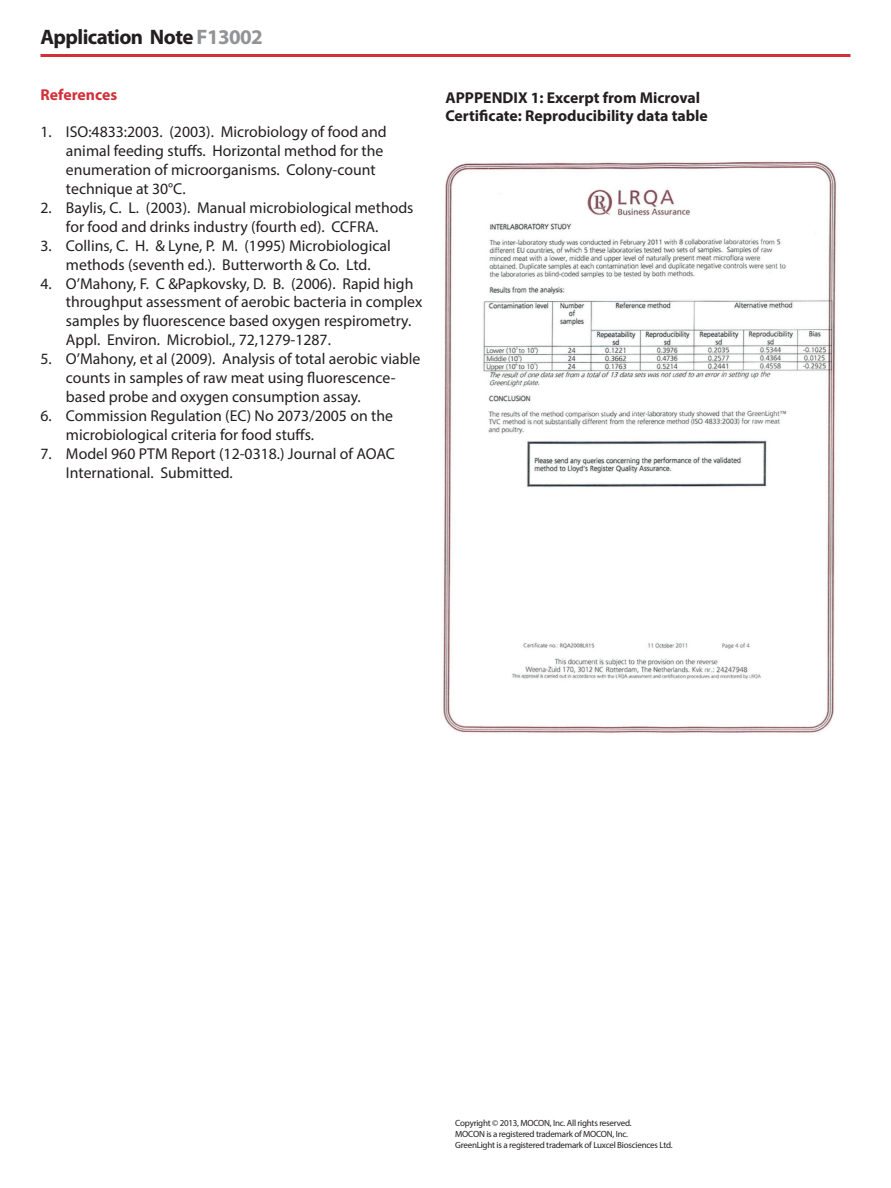
<style>
.page{position:relative;width:891px;height:1188px;background:#fff}
.page>*{position:absolute;margin:0;border:0;box-sizing:border-box;transform-origin:0 0}
.t1{font:700 21px "Myriad Pro";letter-spacing:-.03em;color:#231f20}
.t2{font:15.75px/18.9px "Myriad Pro";color:#231f20}
.t3{font:700 15.75px/18.9px "Myriad Pro";color:#231f20}
.t4{font:700 15.75px "Myriad Pro";color:#d23038}
.t5{font:9px/10.8px "Myriad Pro";letter-spacing:-.025em;color:#231f20}
.s1{color:#919396}
</style>
<div class="page">
<hr style="left:40px;top:54px;width:810px;height:3px;background:#d23038">
<img style="left:443px;top:161px;width:394px;height:572px">
<h1 class="t1" style="left:40px;top:23px;width:224px">Application Note <span class="s1">F13002</span></h1>
<p class="t4" style="left:40px;top:84px;width:78px">References</p>
<p class="t2" style="left:66px;top:122px;width:322px;text-indent:-25px">1. ISO:4833:2003. (2003). Microbiology of food and animal feeding stuffs. Horizontal method for the enumeration of microorganisms. Colony-count technique at 30°C.</p>
<p class="t2" style="left:66px;top:198px;width:349px;text-indent:-25px">2. Baylis, C. L. (2003). Manual microbiological methods for food and drinks industry (fourth ed). CCFRA.</p>
<p class="t2" style="left:40px;top:236px;width:352px;text-align:center">3. Collins, C. H. &amp; Lyne, P. M. (1995) Microbiological methods (seventh ed.). Butterworth &amp; Co. Ltd.</p>
<p class="t2" style="left:66px;top:274px;width:358px;text-indent:-25px">4. O’Mahony, F. C &amp;Papkovsky, D. B. (2006). Rapid high throughput assessment of aerobic bacteria in complex samples by fluorescence based oxygen respirometry.<br>Appl. Environ. Microbiol., 72,1279-1287.</p>
<p class="t2" style="left:66px;top:349px;width:356px;text-indent:-25px">5. O’Mahony, et al (2009). Analysis of total aerobic viable counts in samples of raw meat using fluorescence&shy;based probe and oxygen consumption assay.</p>
<p class="t2" style="left:66px;top:406px;width:328px;text-indent:-25px">6. Commission Regulation (EC) No 2073/2005 on the microbiological criteria for food stuffs.</p>
<p class="t2" style="left:66px;top:444px;width:330px;text-indent:-25px">7. Model 960 PTM Report (12-0318.) Journal of AOAC<br>International. Submitted.</p>
<p class="t3" style="left:446px;top:87px;width:264px">APPPENDIX 1: Excerpt from Microval<br>Certificate: Reproducibility data table</p>
<p class="t5" style="left:455px;top:1117px;width:219px">Copyright © 2013, MOCON, Inc. All rights reserved.<br>MOCON is a registered trademark of MOCON, Inc.<br>GreenLight is a registered trademark of Luxcel Biosciences Ltd.</p>
</div>
